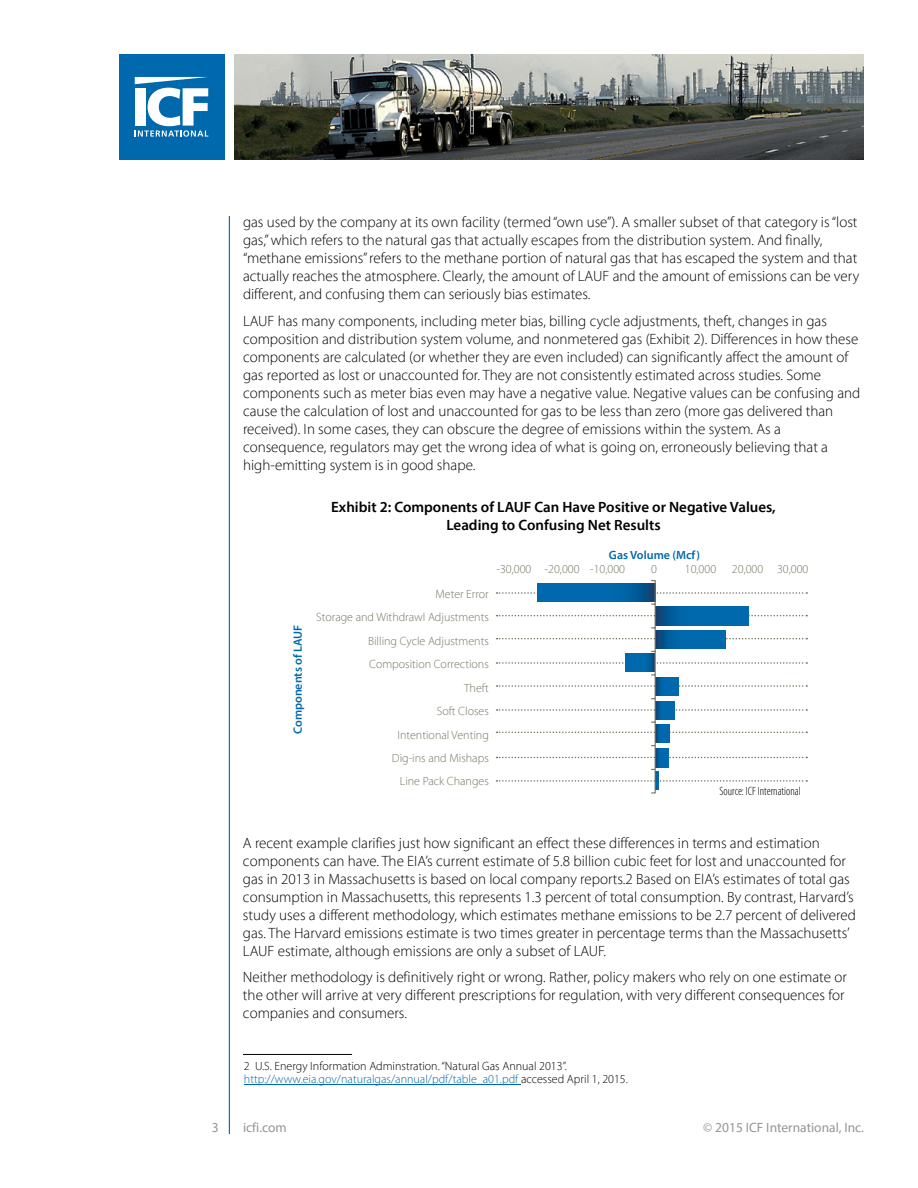
<style>
.page{position:relative;width:918px;height:1188px;background:#fff}
.page>*{position:absolute;margin:0;border:0;box-sizing:border-box;transform-origin:0 0}
.t1{font:300 15px/18px "Myriad Pro";color:#000}
.t2{font:600 15px/18px "Myriad Pro";color:#000;text-align:center}
.t3{font:13.5px "Myriad Pro";color:#939598}
.t4{font:300 12px/23.4px "Myriad Pro";color:#767662;text-align:right}
.t5{font:300 12px/13.5px "Myriad Pro";color:#000}
.t6{font:600 12px "Myriad Pro";color:#0068ac}
.t7{font:300 condensed 12px "Myriad Pro";color:#000}
.s1{color:#0068ac}
</style>
<div class="page">
<div style="left:119px;top:54px;width:105px;height:106px;background:#0068ac"></div>
<svg style="left:135px;top:77px;width:73px;height:60px"></svg>
<hr style="left:229px;top:216px;width:1px;height:918px;background:#0068ac">
<img style="left:235px;top:54px;width:629px;height:105px">
<svg style="left:497px;top:592px;width:310px;height:2px"></svg>
<svg style="left:497px;top:615px;width:310px;height:1px"></svg>
<svg style="left:497px;top:638px;width:310px;height:1px"></svg>
<svg style="left:497px;top:662px;width:310px;height:2px"></svg>
<svg style="left:497px;top:685px;width:310px;height:2px"></svg>
<svg style="left:497px;top:709px;width:310px;height:2px"></svg>
<svg style="left:497px;top:732px;width:310px;height:1px"></svg>
<svg style="left:497px;top:757px;width:310px;height:1px"></svg>
<svg style="left:497px;top:780px;width:310px;height:2px"></svg>
<svg style="left:538px;top:584px;width:116px;height:18px;background:#0064a5"></svg>
<svg style="left:656px;top:607px;width:93px;height:18px;background:#0163a4"></svg>
<svg style="left:656px;top:631px;width:70px;height:18px"></svg>
<svg style="left:656px;top:678px;width:23px;height:18px"></svg>
<svg style="left:656px;top:701px;width:18px;height:18px"></svg>
<svg style="left:656px;top:725px;width:14px;height:18px"></svg>
<svg style="left:656px;top:749px;width:12px;height:18px"></svg>
<hr style="left:655px;top:772px;width:3px;height:18px;background:#0065a7">
<svg style="left:625px;top:654px;width:29px;height:18px"></svg>
<div style="left:651px;top:580px;width:5px;height:214px;border:1px solid #757561"></div>
<hr style="left:244px;top:1084px;width:277px;height:1px;background:#0068ac">
<hr style="left:243px;top:1054px;width:109px;height:1px;background:#000">
<p class="t1" style="left:243px;top:213px;width:618px">gas used by the company at its own facility (termed “own use”). A smaller subset of that category is “lost gas,” which refers to the natural gas that actually escapes from the distribution system. And finally, “methane emissions” refers to the methane portion of natural gas that has escaped the system and that actually reaches the atmosphere. Clearly, the amount of LAUF and the amount of emissions can be very different, and confusing them can seriously bias estimates.</p>
<p class="t1" style="left:243px;top:312px;width:619px">LAUF has many components, including meter bias, billing cycle adjustments, theft, changes in gas composition and distribution system volume, and nonmetered gas (Exhibit 2). Differences in how these components are calculated (or whether they are even included) can significantly affect the amount of gas reported as lost or unaccounted for. They are not consistently estimated across studies. Some components such as meter bias even may have a negative value. Negative values can be confusing and cause the calculation of lost and unaccounted for gas to be less than zero (more gas delivered than received). In some cases, they can obscure the degree of emissions within the system. As a consequence, regulators may get the wrong idea of what is going on, erroneously believing that a high-emitting system is in good shape.</p>
<p class="t2" style="left:331px;top:498px;width:446px">Exhibit 2: Components of LAUF Can Have Positive or Negative Values,<br>Leading to Confusing Net Results</p>
<p class="t6" style="left:290px;top:734px;width:111px;rotate:-90deg">Components of LAUF</p>
<p class="t4" style="left:316px;top:582px;width:174px">Meter Error<br>Storage and Withdrawl Adjustments<br>Billing Cycle Adjustments<br>Composition Corrections<br>Theft<br>Soft Closes<br>Intentional Venting<br>Dig-ins and Mishaps<br>Line Pack Changes</p>
<p class="t6" style="left:609px;top:547px;width:93px">Gas Volume (Mcf)</p>
<p class="t4" style="left:497px;top:557px;width:130px">-30,000 -20,000 -10,000</p>
<p class="t4" style="left:651px;top:557px;width:7px">0</p>
<p class="t4" style="left:685px;top:557px;width:33px">10,000</p>
<p class="t4" style="left:732px;top:557px;width:78px">20,000 30,000</p>
<p class="t7" style="left:720px;top:784px;width:83px">Source: ICF International</p>
<p class="t1" style="left:243px;top:833px;width:614px">A recent example clarifies just how significant an effect these differences in terms and estimation components can have. The EIA’s current estimate of 5.8 billion cubic feet for lost and unaccounted for gas in 2013 in Massachusetts is based on local company reports.2 Based on EIA’s estimates of total gas consumption in Massachusetts, this represents 1.3 percent of total consumption. By contrast, Harvard’s study uses a different methodology, which estimates methane emissions to be 2.7 percent of delivered gas. The Harvard emissions estimate is two times greater in percentage terms than the Massachusetts’ LAUF estimate, although emissions are only a subset of LAUF.</p>
<p class="t1" style="left:243px;top:968px;width:605px">Neither methodology is definitively right or wrong. Rather, policy makers who rely on one estimate or the other will arrive at very different prescriptions for regulation, with very different consequences for companies and consumers.</p>
<p class="t5" style="left:244px;top:1059px;width:385px">2 U.S. Energy Information Adminstration. “Natural Gas Annual 2013”. <span class="s1">http://www.eia.gov/naturalgas/annual/pdf/table_a01.pdf</span> accessed April 1, 2015.</p>
<p class="t3" style="left:212px;top:1119px;width:8px">3</p>
<p class="t3" style="left:243px;top:1119px;width:45px">icfi.com</p>
<p class="t3" style="left:703px;top:1119px;width:162px">© 2015 ICF International, Inc.</p>
</div>
